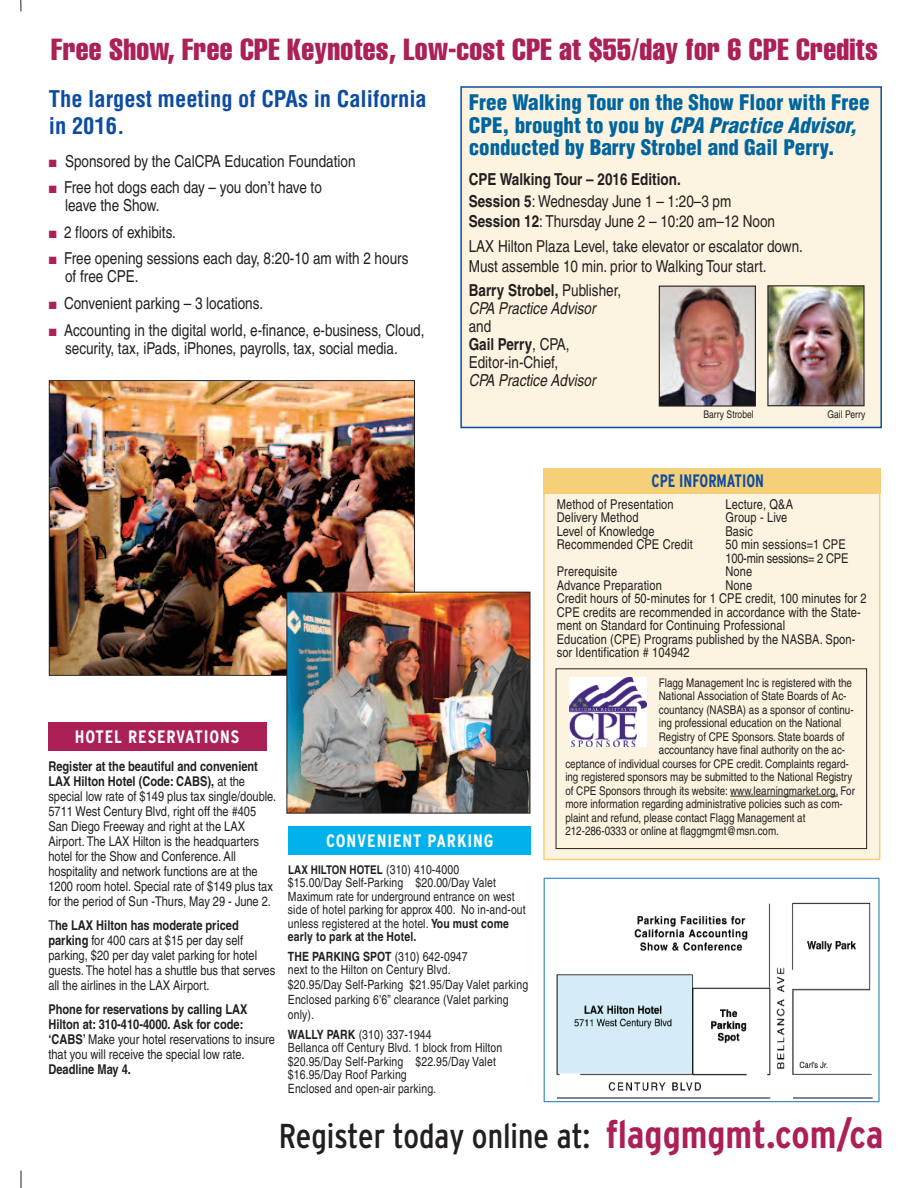
<style>
.page{position:relative;width:918px;height:1188px;background:#fff}
.page>*{position:absolute;margin:0;border:0;box-sizing:border-box;transform-origin:0 0}
.t1{font:condensed 34.5px "Interstate";color:#231f20}
.t2{font:extra-condensed 30px "Helvetica";letter-spacing:.01em;color:#ab2057}
.t3{font:700 condensed 22.5px/27px "Helvetica";color:#0d4da1}
.t4{font:900 condensed 21px/22.5px "Helvetica";color:#00649e}
.t5{font:700 condensed 18px "Interstate";letter-spacing:.05em;color:#fff}
.t6{font:700 condensed 18px "Interstate";color:#0d4da1;scale:.9 1}
.t7{font:condensed 16.5px/18px "Helvetica";color:#231f20}
.t8{font:700 condensed 16.5px/22.5px "Helvetica";color:#231f20}
.t9{font:italic condensed 16.5px "Helvetica";color:#231f20}
.t10{font:condensed 13.5px/15px "Helvetica";color:#231f20}
.t11{font:700 condensed 13.5px/15px "Helvetica";color:#231f20}
.t12{font:condensed 12.75px/13.5px "Helvetica";letter-spacing:.01em;color:#231f20}
.t13{font:condensed 12px "Helvetica";color:#231f20}
.t14{font:700 condensed 12px "Helvetica";letter-spacing:.01em;color:#231f20}
.t15{font:condensed 10.5px "Helvetica";color:#231f20}
.s1{color:#ab2057}
.s2{font-style:italic}
.s3{font-weight:400}
.s4{font-weight:700}
.s5{font-weight:400;font-size:12.75px}
.s6{font-weight:700;font-size:39px;color:#ab2057}
</style>
<div class="page">
<div style="left:462px;top:88px;width:418px;height:339px;background:#fcf4e0"></div>
<div style="left:460px;top:86px;width:422px;height:342px;border:2px solid #0d4da1"></div>
<div style="left:48px;top:722px;width:218px;height:29px;background:#ab2057"></div>
<div style="left:289px;top:826px;width:242px;height:29px;background:#00b2eb"></div>
<div style="left:545px;top:477px;width:334px;height:382px;background:#fcf4e0"></div>
<div style="left:543px;top:476px;width:337px;height:384px;border:2px solid #f6cf79"></div>
<div style="left:556px;top:668px;width:311px;height:181px;border:1px solid #231f20"></div>
<hr style="left:730px;top:796px;width:108px;height:1px;background:#231f20">
<div style="left:569px;top:677px;width:82px;height:70px;background:linear-gradient(to bottom,#fcf4e0,#fcf4e0)"></div>
<img style="left:570px;top:678px;width:76px;height:68px">
<div style="left:543px;top:468px;width:337px;height:26px;background:#f6cf79"></div>
<img style="left:556px;top:902px;width:317px;height:197px">
<div style="left:544px;top:878px;width:336px;height:224px;border:1px solid #3287bb"></div>
<img style="left:51px;top:382px;width:362px;height:292px">
<div style="left:49px;top:380px;width:366px;height:296px;border:1px solid #231f20"></div>
<img style="left:288px;top:594px;width:240px;height:218px">
<div style="left:286px;top:592px;width:244px;height:222px;border:1px solid #231f20"></div>
<svg style="left:20px;top:0;width:2px;height:12px"></svg>
<svg style="left:21px;top:1170px;width:1px;height:18px"></svg>
<img style="left:769px;top:287px;width:94px;height:117px">
<div style="left:767px;top:285px;width:98px;height:121px;border:1px solid #231f20"></div>
<img style="left:661px;top:288px;width:93px;height:117px">
<div style="left:659px;top:286px;width:97px;height:121px;border:1px solid #231f20"></div>
<h2 class="t2" style="left:51px;top:39px;width:828px">Free Show, Free CPE Keynotes, Low-cost CPE at $55/day for 6 CPE Credits</h2>
<h3 class="t3" style="left:49px;top:87px;width:379px">The largest meeting of CPAs in California in 2016.</h3>
<p class="t7" style="left:49px;top:153px;width:308px"><span class="s1">■</span> Sponsored by the CalCPA Education Foundation</p>
<p class="t7" style="left:65px;top:180px;width:258px;text-indent:-16px"><span class="s1">■</span> Free hot dogs each day – you don’t have to leave the Show.</p>
<p class="t7" style="left:49px;top:225px;width:129px"><span class="s1">■</span> 2 floors of exhibits.</p>
<p class="t7" style="left:65px;top:251px;width:345px;text-indent:-16px"><span class="s1">■</span> Free opening sessions each day, 8:20-10 am with 2 hours of free CPE.</p>
<p class="t7" style="left:49px;top:296px;width:216px"><span class="s1">■</span> Convenient parking – 3 locations.</p>
<p class="t7" style="left:65px;top:323px;width:361px;text-indent:-16px"><span class="s1">■</span> Accounting in the digital world, e-finance, e-business, Cloud, security, tax, iPads, iPhones, payrolls, tax, social media.</p>
<h3 class="t4" style="left:469px;top:92px;width:402px">Free Walking Tour on the Show Floor with Free<br>CPE, brought to you by <span class="s2">CPA Practice Advisor, </span>conducted by Barry Strobel and Gail Perry.</h3>
<p class="t8" style="left:469px;top:169px;width:264px">CPE Walking Tour – 2016 Edition.<br>Session 5<span class="s3">: Wednesday June 1 – 1:20–3 pm</span></p>
<p class="t7" style="left:469px;top:210px;width:336px;line-height:25.5px"><span class="s4">Session 12</span>: Thursday June 2 – 10:20 am–12 Noon<br>LAX Hilton Plaza Level, take elevator or escalator down.</p>
<p class="t7" style="left:469px;top:256px;width:299px;line-height:24px">Must assemble 10 min. prior to Walking Tour start.<br><span class="s4">Barry Strobel,</span> Publisher,</p>
<p class="t9" style="left:469px;top:302px;width:128px">CPA Practice Advisor</p>
<p class="t7" style="left:469px;top:319px;width:102px">and<br><span class="s4">Gail Perry</span>, CPA,<br>Editor-in-Chief,</p>
<p class="t9" style="left:469px;top:374px;width:128px">CPA Practice Advisor</p>
<p class="t15" style="left:703px;top:410px;width:52px">Barry Strobel</p>
<p class="t15" style="left:827px;top:410px;width:40px">Gail Perry</p>
<h3 class="t6" style="left:652px;top:471px;width:126px">CPE INFORMATION</h3>
<h3 class="t5" style="left:75px;top:727px;width:166px">HOTEL RESERVATIONS</h3>
<p class="t10" style="left:48px;top:760px;width:229px"><span class="s4">Register at the beautiful and convenient LAX Hilton Hotel (Code: CABS),</span> at the special low rate of $149 plus tax single/double.<br>5711 West Century Blvd, right off the #405<br>San Diego Freeway and right at the LAX Airport. The LAX Hilton is the headquarters hotel for the Show and Conference. All hospitality and network functions are at the 1200 room hotel. Special rate of $149 plus tax for the period of Sun -Thurs, May 29 - June 2.</p>
<p class="t10" style="left:48px;top:919px;width:228px">T<span class="s4">he LAX Hilton has moderate priced parking</span> for 400 cars at $15 per day self parking, $20 per day valet parking for hotel guests. The hotel has a shuttle bus that serves all the airlines in the LAX Airport.</p>
<p class="t11" style="left:48px;top:1003px;width:228px">Phone for reservations by calling LAX Hilton at: 310-410-4000. Ask for code: ‘CABS’ <span class="s3">Make your hotel reservations to insure that you will receive the special low rate.</span></p>
<p class="t11" style="left:48px;top:1063px;width:84px">Deadline May 4.</p>
<h3 class="t5" style="left:326px;top:830px;width:169px">CONVENIENT PARKING</h3>
<p class="t14" style="left:288px;top:865px;width:173px">LAX HILTON HOTEL <span class="s5">(310) 410-4000</span></p>
<p class="t12" style="left:288px;top:877px;width:239px">$15.00/Day Self-Parking $20.00/Day Valet Maximum rate for underground entrance on west side of hotel parking for approx 400. No in-and-out unless registered at the hotel. <span class="s4">You must come early to park at the Hotel.</span></p>
<p class="t12" style="left:288px;top:951px;width:181px"><span class="s4">THE PARKING SPOT</span> (310) 642-0947 next to the Hilton on Century Blvd.</p>
<p class="t12" style="left:288px;top:979px;width:242px;line-height:15px">$20.95/Day Self-Parking $21.95/Day Valet parking<br>Enclosed parking 6’6” clearance (Valet parking only).</p>
<p class="t12" style="left:288px;top:1029px;width:216px"><span class="s4">WALLY PARK</span> (310) 337-1944<br>Bellanca off Century Blvd. 1 block from Hilton $20.95/Day Self-Parking $22.95/Day Valet $16.95/Day Roof Parking<br>Enclosed and open-air parking.</p>
<p class="t10" style="left:557px;top:498px;width:119px">Method of Presentation</p>
<p class="t10" style="left:725px;top:498px;width:69px">Lecture, Q&amp;A</p>
<p class="t10" style="left:557px;top:512px;width:83px">Delivery Method</p>
<p class="t10" style="left:725px;top:512px;width:64px">Group - Live</p>
<p class="t10" style="left:557px;top:525px;width:99px">Level of Knowledge</p>
<p class="t10" style="left:725px;top:525px;width:29px">Basic</p>
<p class="t10" style="left:557px;top:539px;width:138px">Recommended CPE Credit</p>
<p class="t10" style="left:725px;top:539px;width:124px;line-height:13.5px">50 min sessions=1 CPE<br>100-min sessions= 2 CPE</p>
<p class="t10" style="left:557px;top:566px;width:62px">Prerequisite</p>
<p class="t10" style="left:725px;top:566px;width:28px">None</p>
<p class="t10" style="left:557px;top:579px;width:107px">Advance Preparation</p>
<p class="t10" style="left:557px;top:580px;width:312px;line-height:13.5px;text-indent:169px">None<br>Credit hours of 50-minutes for 1 CPE credit, 100 minutes for 2<br>CPE credits are recommended in accordance with the State&shy;ment on Standard for Continuing Professional<br>Education (CPE) Programs published by the NASBA. Spon&shy;sor Identification # 104942</p>
<p class="t13" style="left:659px;top:678px;width:195px">Flagg Management Inc is registered with the</p>
<p class="t13" style="left:659px;top:692px;width:189px">National Association of State Boards of Ac-</p>
<p class="t13" style="left:659px;top:705px;width:196px">countancy (NASBA) as a sponsor of continu-</p>
<p class="t13" style="left:659px;top:719px;width:184px">ing professional education on the National</p>
<p class="t13" style="left:659px;top:732px;width:187px">Registry of CPE Sponsors. State boards of</p>
<p class="t13" style="left:659px;top:746px;width:188px">accountancy have final authority on the ac-</p>
<p class="t13" style="left:565px;top:759px;width:285px">ceptance of individual courses for CPE credit. Complaints regard-</p>
<p class="t13" style="left:565px;top:773px;width:289px">ing registered sponsors may be submitted to the National Registry</p>
<p class="t13" style="left:565px;top:786px;width:291px">of CPE Sponsors through its website: www.learningmarket.org. For</p>
<p class="t13" style="left:565px;top:800px;width:279px">more information regarding administrative policies such as com-</p>
<p class="t13" style="left:565px;top:813px;width:242px">plaint and refund, please contact Flagg Management at</p>
<p class="t13" style="left:565px;top:827px;width:215px">212-286-0333 or online at flaggmgmt@msn.com.</p>
<h1 class="t1" style="left:279px;top:1116px;width:606px">Register today online at: <span class="s6">flaggmgmt.com/ca</span></h1>
</div>
